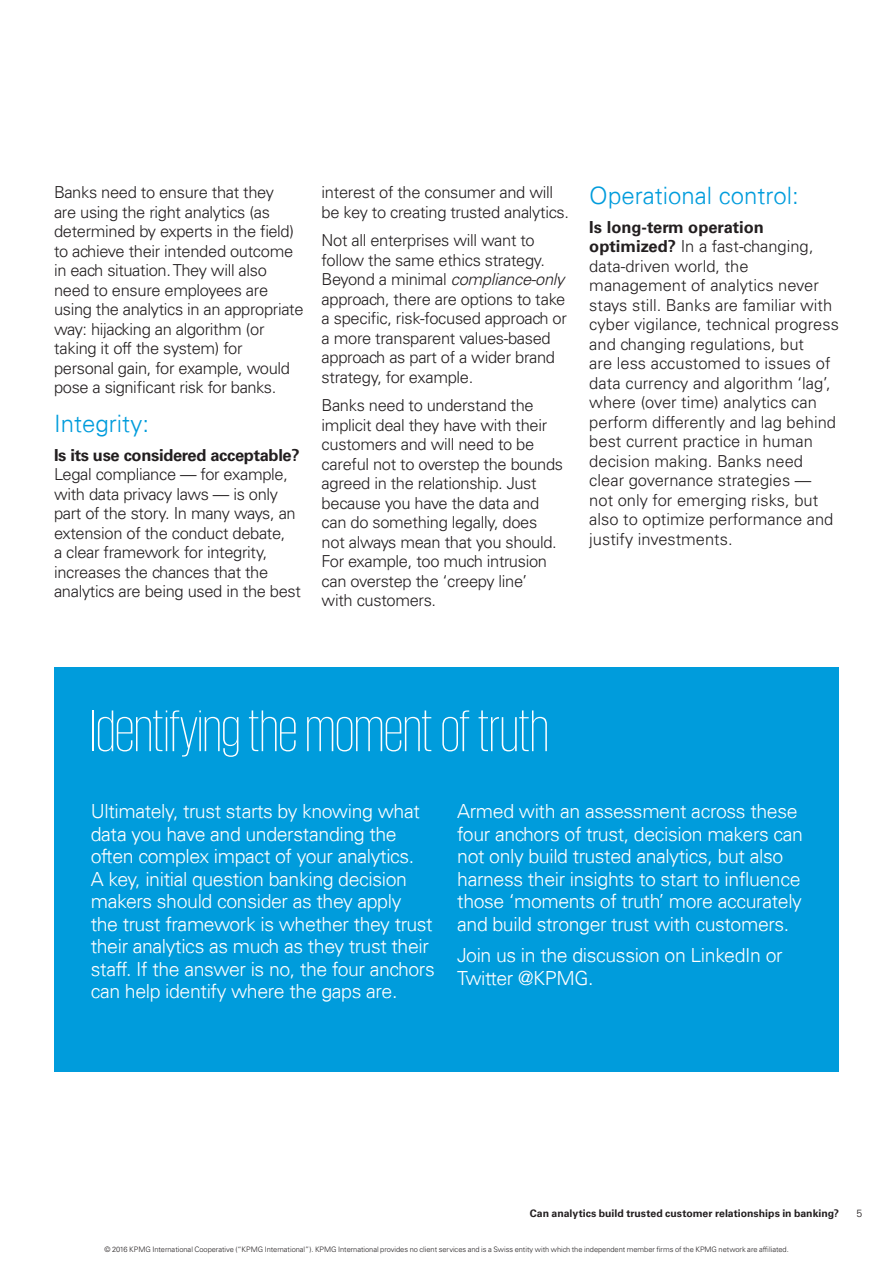
<style>
.page{position:relative;width:893px;height:1263px;background:#fff}
.page>*{position:absolute;margin:0;border:0;box-sizing:border-box;transform-origin:0 0}
.t1{font:200 60px "KPMG";color:#fff}
.t2{font:300 24px "Univers 45";color:#009cdc}
.t3{font:300 19.5px/22.5px "Univers 45";letter-spacing:-.02em;color:#fff}
.t4{font:300 16.5px/19.5px "Univers LT Std";letter-spacing:-.02em;color:#231f20}
.t5{font:300 16.5px/19.5px "Univers LT Std";color:#231f20}
.t6{font:700 16.5px "Univers LT Std";letter-spacing:-.02em;color:#231f20}
.t7{font:700 10.5px "Univers LT Std";color:#231f20}
.t8{font:300 10.5px "Univers LT Std";color:#231f20}
.t9{font:300 7.5px "Univers LT Std";letter-spacing:-.005em;color:#231f20}
.s1{font-style:italic}
.s2{font-weight:700}
</style>
<div class="page">
<div style="left:54px;top:667px;width:785px;height:404px;background:#009cdc"></div>
<p class="t4" style="left:54px;top:183px;width:251px">Banks need to ensure that they<br>are using the right analytics (as determined by experts in the field) to achieve their intended outcome in each situation. They will also need to ensure employees are using the analytics in an appropriate way: hijacking an algorithm (or taking it off the system) for personal gain, for example, would pose a significant risk for banks.</p>
<h2 class="t2" style="left:54px;top:409px;width:97px">Integrity:</h2>
<p class="t6" style="left:54px;top:445px;width:247px">Is its use considered acceptable?</p>
<p class="t4" style="left:54px;top:465px;width:249px">Legal compliance — for example, with data privacy laws — is only part of the story. In many ways, an extension of the conduct debate,<br>a clear framework for integrity, increases the chances that the analytics are being used in the best</p>
<p class="t4" style="left:322px;top:183px;width:249px">interest of the consumer and will be key to creating trusted analytics.</p>
<p class="t4" style="left:322px;top:231px;width:247px">Not all enterprises will want to follow the same ethics strategy.<br>Beyond a minimal <span class="s1">compliance-only </span>approach, there are options to take a specific, risk-focused approach or a more transparent values-based approach as part of a wider brand strategy, for example.</p>
<p class="t4" style="left:322px;top:396px;width:243px">Banks need to understand the implicit deal they have with their customers and will need to be careful not to overstep the bounds agreed in the relationship. Just because you have the data and can do something legally, does not always mean that you should.<br>For example, too much intrusion can overstep the ‘creepy line’<br>with customers.</p>
<h2 class="t2" style="left:589px;top:181px;width:211px">Operational control:</h2>
<p class="t5" style="left:589px;top:217px;width:251px"><span class="s2">Is long-term operation optimized?</span> In a fast-changing, data-driven world, the management of analytics never stays still. Banks are familiar with cyber vigilance, technical progress and changing regulations, but<br>are less accustomed to issues of data currency and algorithm ‘lag’, where (over time) analytics can perform differently and lag behind best current practice in human decision making. Banks need clear governance strategies — not only for emerging risks, but also to optimize performance and justify investments.</p>
<h1 class="t1" style="left:91px;top:702px;width:459px">Identifying the moment of truth</h1>
<p class="t3" style="left:91px;top:800px;width:345px">Ultimately, trust starts by knowing what data you have and understanding the often complex impact of your analytics.<br>A key, initial question banking decision makers should consider as they apply<br>the trust framework is whether they trust their analytics as much as they trust their staff. If the answer is no, the four anchors can help identify where the gaps are.</p>
<p class="t3" style="left:457px;top:800px;width:347px">Armed with an assessment across these four anchors of trust, decision makers can not only build trusted analytics, but also harness their insights to start to influence those ‘moments of truth’ more accurately and build stronger trust with customers.</p>
<p class="t3" style="left:457px;top:944px;width:327px">Join us in the discussion on LinkedIn or<br>Twitter @KPMG.</p>
<p class="t7" style="left:530px;top:1207px;width:311px">Can analytics build trusted customer relationships in banking?</p>
<p class="t8" style="left:856px;top:1207px;width:7px">5</p>
<p class="t9" style="left:105px;top:1245px;width:686px">© 2016 KPMG International Cooperative (“KPMG International”). KPMG International provides no client services and is a Swiss entity with which the independent member firms of the KPMG network are affiliated.</p>
</div>
